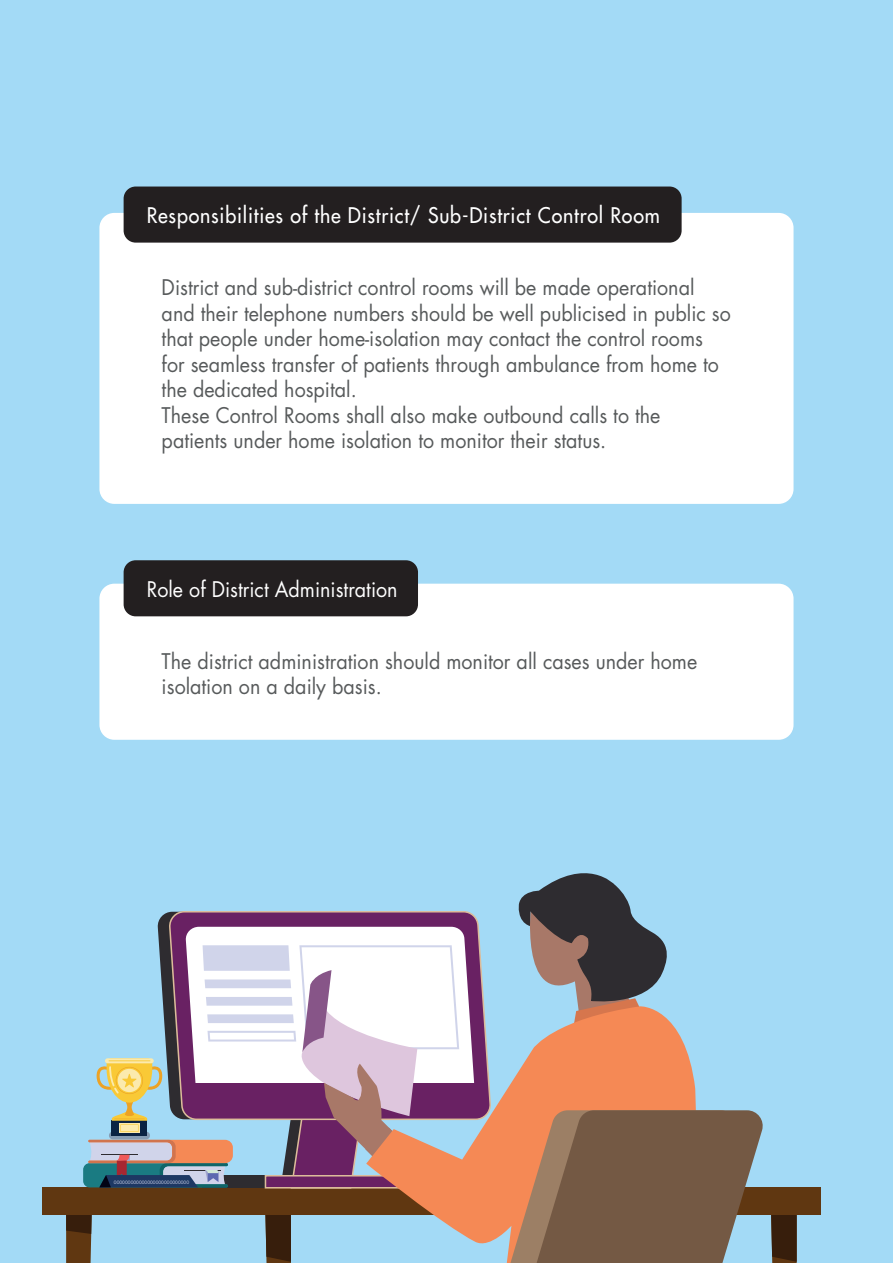
<style>
.page{position:relative;width:893px;height:1263px;background:#a3daf6}
.page>*{position:absolute;margin:0;border:0;box-sizing:border-box;transform-origin:0 0}
.t1{font:21px/25.5px "Futura Std";color:#575a5b;scale:.94 1}
.t2{font:500 21px "Futura Std";letter-spacing:.04em;color:#fff;scale:.94 1}
.t3{font:21px "Futura Std";color:#fff;scale:.94 1}
.t4{font:4.5px "Futura Std";color:#d0d4ea}
</style>
<div class="page">
<div style="left:99px;top:213px;width:694px;height:291px;background:#fff;border-radius:15px"></div>
<div style="left:124px;top:187px;width:558px;height:56px;background:#231f20;border-radius:12px"></div>
<div style="left:99px;top:584px;width:694px;height:156px;background:#fff;border-radius:15px"></div>
<div style="left:124px;top:560px;width:294px;height:56px;background:#231f20;border-radius:12px"></div>
<svg style="left:66px;top:1214px;width:26px;height:49px"></svg>
<svg style="left:265px;top:1214px;width:26px;height:49px"></svg>
<svg style="left:771px;top:1214px;width:26px;height:49px"></svg>
<div style="left:42px;top:1187px;width:779px;height:27px;background:#603711"></div>
<svg style="left:168px;top:911px;width:317px;height:94px;background:#794074"></svg>
<svg style="left:518px;top:873px;width:149px;height:132px"></svg>
<svg style="left:366px;top:1005px;width:330px;height:258px;fill:#f58955"></svg>
<svg style="left:507px;top:1110px;width:258px;height:153px;background:#886953"></svg>
<svg style="left:83px;top:927px;width:391px;height:262px"></svg>
<p class="t2" style="left:147px;top:202px;width:547px">Responsibilities of the District/ Sub-District Control Room</p>
<p class="t1" style="left:162px;top:275px;width:607px">District and sub-district control rooms will be made operational and their telephone numbers should be well publicised in public so that people under home-isolation may contact the control rooms for seamless transfer of patients through ambulance from home to the dedicated hospital.<br>These Control Rooms shall also make outbound calls to the patients under home isolation to monitor their status.</p>
<p class="t3" style="left:147px;top:575px;width:268px">Role of District Administration</p>
<p class="t1" style="left:162px;top:649px;width:571px">The district administration should monitor all cases under home isolation on a daily basis.</p>
<p class="t4" style="left:114px;top:1180px;width:77px">000000000000000000000000000</p>
</div>
